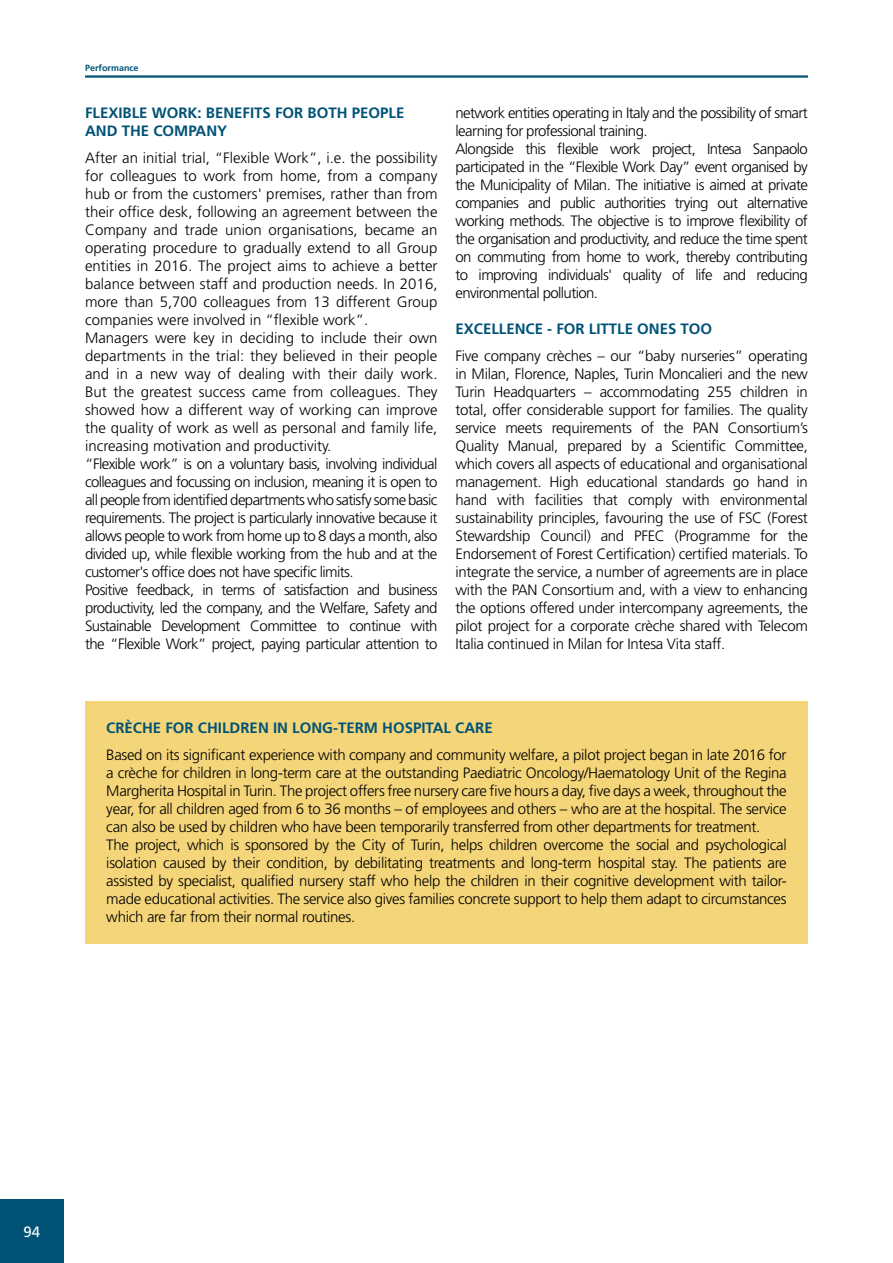
<style>
.page{position:relative;width:893px;height:1263px;background:#fff}
.page>*{position:absolute;margin:0;border:0;box-sizing:border-box;transform-origin:0 0}
.TESTO_P{font:300 15px/18px "Frutiger LT Std";letter-spacing:-.04em;color:#000;text-align:justify}
.TITOLO_H4{font:700 15px/18px "Frutiger LT Std";color:#005376}
.TITOLO_H4X{font:700 15px "Frutiger LT Std";color:#005376}
.t1{font:15px "Frutiger LT Std";color:#fff}
.t2{font:700 9px "Frutiger LT Std";color:#005376}
</style>
<div class="page">
<div style="left:0;top:1199px;width:64px;height:64px;background:#005376"></div>
<hr style="left:85px;top:75px;width:723px;height:3px;background:#005376">
<div style="left:85px;top:701px;width:723px;height:242px;background:#f5d579"></div>
<p class="t2" style="left:85px;top:62px;width:55px">Performance</p>
<h4 class="TITOLO_H4" style="left:85px;top:103px;width:321px">FLEXIBLE WORK: BENEFITS FOR BOTH PEOPLE<br>AND THE COMPANY</h4>
<p class="TESTO_P" style="left:85px;top:149px;width:354px">After an initial trial, “Flexible Work”, i.e. the possibility for colleagues to work from home, from a company hub or from the customers' premises, rather than from their office desk, following an agreement between the Company and trade union organisations, became an operating procedure to gradually extend to all Group entities in 2016. The project aims to achieve a better balance between staff and production needs. In 2016, more than 5,700 colleagues from 13 different Group companies were involved in “flexible work”.</p>
<p class="TESTO_P" style="left:85px;top:329px;width:354px">Managers were key in deciding to include their own departments in the trial: they believed in their people and in a new way of dealing with their daily work.<br>But the greatest success came from colleagues. They showed how a different way of working can improve the quality of work as well as personal and family life, increasing motivation and productivity.</p>
<p class="TESTO_P" style="left:85px;top:455px;width:354px">“Flexible work” is on a voluntary basis, involving individual colleagues and focussing on inclusion, meaning it is open to all people from identified departments who satisfy some basic requirements. The project is particularly innovative because it allows people to work from home up to 8 days a month, also divided up, while flexible working from the hub and at the customer's office does not have specific limits.</p>
<p class="TESTO_P" style="left:85px;top:581px;width:354px">Positive feedback, in terms of satisfaction and business productivity, led the company, and the Welfare, Safety and Sustainable Development Committee to continue with the “Flexible Work” project, paying particular attention to</p>
<p class="TESTO_P" style="left:455px;top:104px;width:354px">network entities operating in Italy and the possibility of smart learning for professional training.</p>
<p class="TESTO_P" style="left:455px;top:140px;width:354px">Alongside this flexible work project, Intesa Sanpaolo participated in the “Flexible Work Day” event organised by the Municipality of Milan. The initiative is aimed at private companies and public authorities trying out alternative working methods. The objective is to improve flexibility of the organisation and productivity, and reduce the time spent on commuting from home to work, thereby contributing to improving individuals' quality of life and reducing environmental pollution.</p>
<h4 class="TITOLO_H4" style="left:455px;top:319px;width:258px">EXCELLENCE - FOR LITTLE ONES TOO</h4>
<p class="TESTO_P" style="left:455px;top:347px;width:354px">Five company crèches – our “baby nurseries” operating in Milan, Florence, Naples, Turin Moncalieri and the new Turin Headquarters – accommodating 255 children in total, offer considerable support for families. The quality service meets requirements of the PAN Consortium’s Quality Manual, prepared by a Scientific Committee, which covers all aspects of educational and organisational management. High educational standards go hand in hand with facilities that comply with environmental sustainability principles, favouring the use of FSC (Forest Stewardship Council) and PFEC (Programme for the Endorsement of Forest Certification) certified materials. To integrate the service, a number of agreements are in place with the PAN Consortium and, with a view to enhancing the options offered under intercompany agreements, the pilot project for a corporate crèche shared with Telecom Italia continued in Milan for Intesa Vita staff.</p>
<h4 class="TITOLO_H4X" style="left:106px;top:719px;width:388px">CRÈCHE FOR CHILDREN IN LONG-TERM HOSPITAL CARE</h4>
<p class="TESTO_P" style="left:106px;top:746px;width:682px">Based on its significant experience with company and community welfare, a pilot project began in late 2016 for a crèche for children in long-term care at the outstanding Paediatric Oncology/Haematology Unit of the Regina Margherita Hospital in Turin. The project offers free nursery care five hours a day, five days a week, throughout the year, for all children aged from 6 to 36 months – of employees and others – who are at the hospital. The service can also be used by children who have been temporarily transferred from other departments for treatment.</p>
<p class="TESTO_P" style="left:106px;top:836px;width:682px">The project, which is sponsored by the City of Turin, helps children overcome the social and psychological isolation caused by their condition, by debilitating treatments and long-term hospital stay. The patients are assisted by specialist, qualified nursery staff who help the children in their cognitive development with tailor&shy;made educational activities. The service also gives families concrete support to help them adapt to circumstances which are far from their normal routines.</p>
<p class="t1" style="left:24px;top:1223px;width:18px">94</p>
</div>
